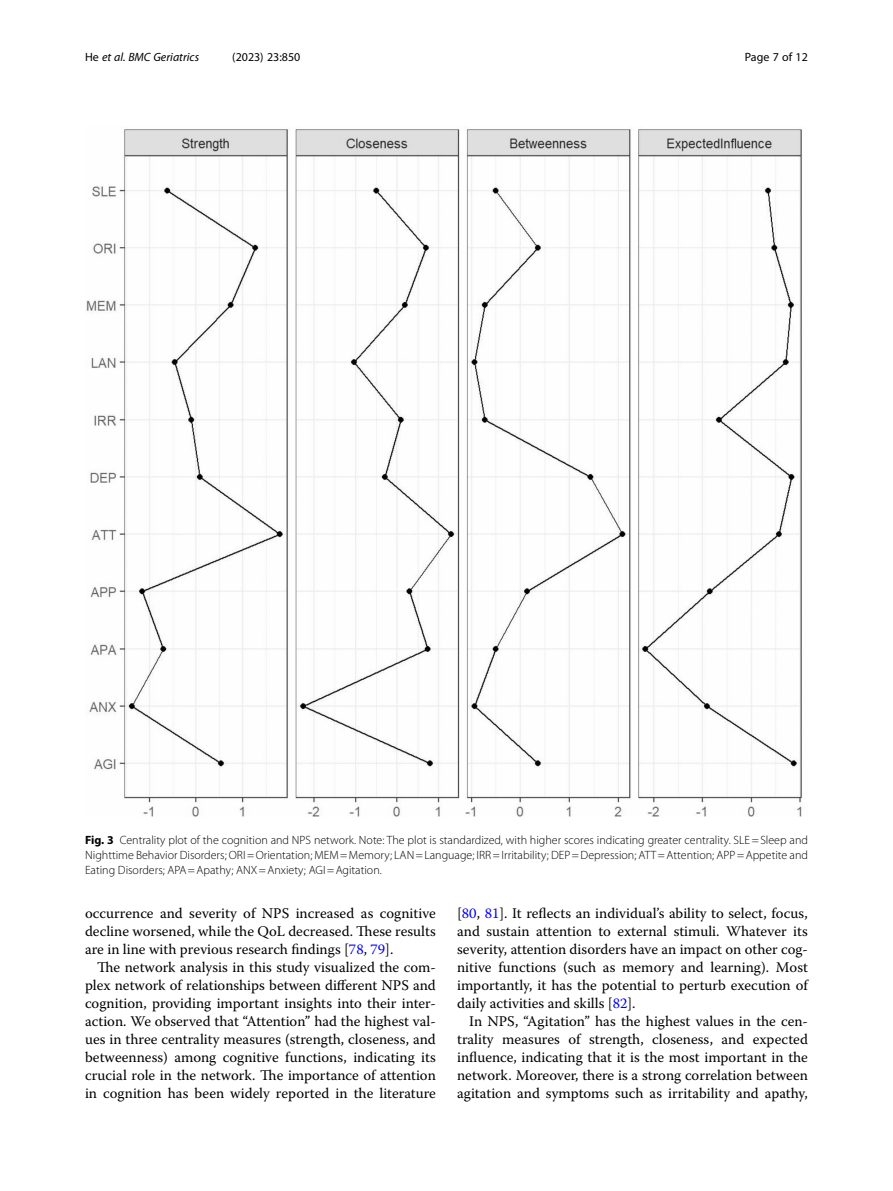
<style>
.page{position:relative;width:893px;height:1191px;background:#fff}
.page>*{position:absolute;margin:0;border:0;box-sizing:border-box;transform-origin:0 0}
.Body_Text_Indent{font:14.7px/18px "Warnock Pro";color:#000;text-align:justify}
.Body_Text{font:14.7px/18px "Warnock Pro";color:#000;text-align:justify}
.Figure_Caption{font:300 12px/15px "Myriad Pro";color:#000;text-align:justify}
.t1{font:12px "Myriad Pro";color:#000}
.t2{font:italic 12px "Myriad Pro";color:#000}
.s1{font-style:normal}
.s2{font-weight:700}
.s3{color:#00f}
</style>
<div class="page">
<img style="left:86px;top:129px;width:716px;height:687px">
<p class="t2" style="left:85px;top:50px;width:116px"><span class="s1">He</span> et al. BMC Geriatrics</p>
<p class="t1" style="left:232px;top:50px;width:70px">(2023) 23:850</p>
<p class="t1" style="left:745px;top:50px;width:65px">Page 7 of 12</p>
<p class="Figure_Caption" style="left:85px;top:832px;width:724px"><span class="s2">Fig. 3</span> Centrality plot of the cognition and NPS network. Note: The plot is standardized, with higher scores indicating greater centrality. SLE=Sleep and Nighttime Behavior Disorders; ORI=Orientation; MEM=Memory; LAN=Language; IRR=Irritability; DEP=Depression; ATT=Attention; APP=Appetite and Eating Disorders; APA=Apathy; ANX=Anxiety; AGI=Agitation.</p>
<p class="Body_Text" style="left:85px;top:904px;width:352px">occurrence and severity of NPS increased as cognitive decline worsened, while the QoL decreased. These results are in line with previous research findings [<span class="s3">78</span>, <span class="s3">79</span>].</p>
<p class="Body_Text_Indent" style="left:85px;top:958px;width:352px;text-indent:12px">The network analysis in this study visualized the com&shy;plex network of relationships between different NPS and cognition, providing important insights into their inter&shy;action. We observed that “Attention” had the highest val&shy;ues in three centrality measures (strength, closeness, and betweenness) among cognitive functions, indicating its crucial role in the network. The importance of attention in cognition has been widely reported in the literature</p>
<p class="Body_Text_Indent" style="left:457px;top:904px;width:352px">[<span class="s3">80</span>, <span class="s3">81</span>]. It reflects an individual’s ability to select, focus, and sustain attention to external stimuli. Whatever its severity, attention disorders have an impact on other cog&shy;nitive functions (such as memory and learning). Most importantly, it has the potential to perturb execution of daily activities and skills [<span class="s3">82</span>].</p>
<p class="Body_Text_Indent" style="left:457px;top:1012px;width:352px;text-indent:12px">In NPS, “Agitation” has the highest values in the cen&shy;trality measures of strength, closeness, and expected influence, indicating that it is the most important in the network. Moreover, there is a strong correlation between agitation and symptoms such as irritability and apathy,</p>
</div>
